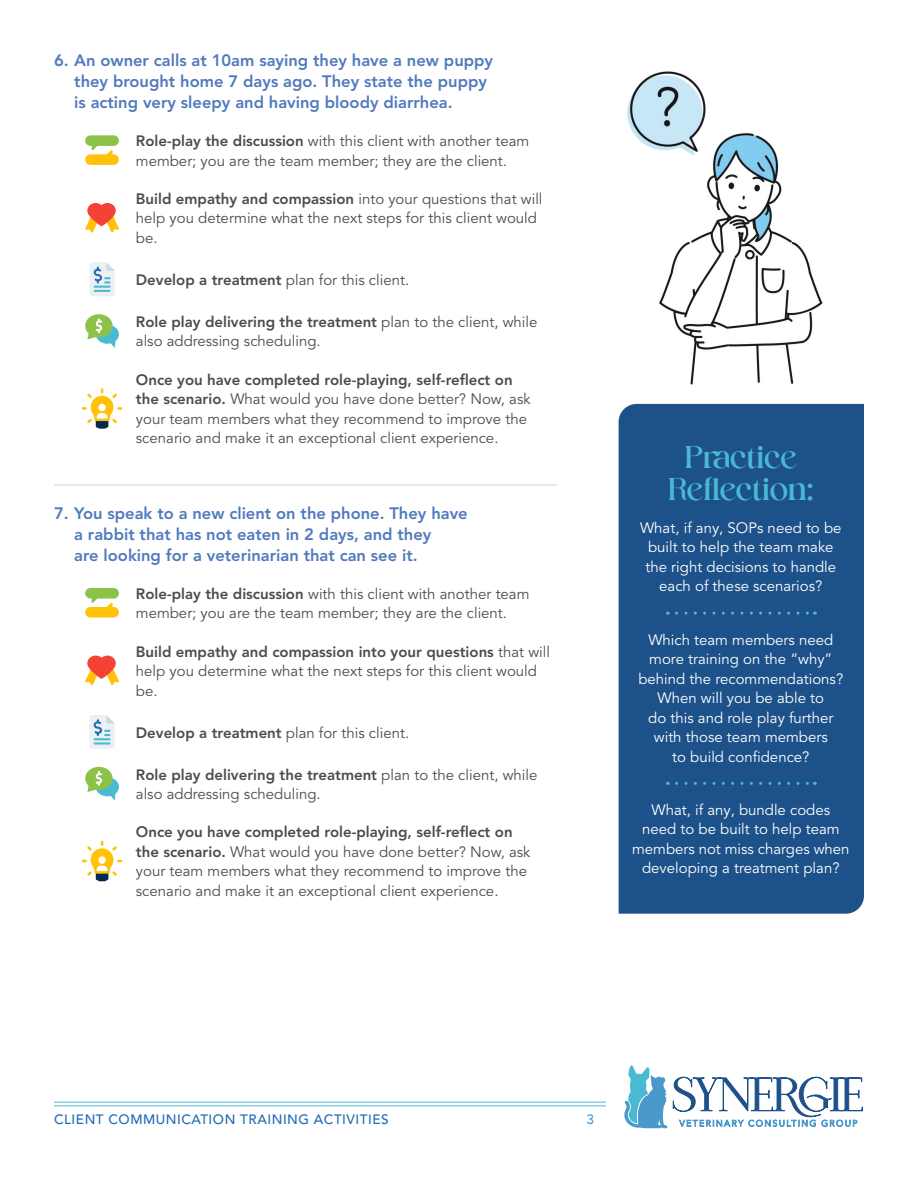
<style>
.page{position:relative;width:918px;height:1188px;background:#fff}
.page>*{position:absolute;margin:0;border:0;box-sizing:border-box;transform-origin:0 0}
.Subhead{font:31.5px/31.5px "Cralika";letter-spacing:-.01em;color:#4abad3;text-align:center}
.t1{font:800 16.5px/21px "Avenir LT Pro";color:#507abd}
.Body_Copy{font:15px/19.5px "Avenir LT Pro";color:#4b4c4d}
.Body_Copy-2{font:15px/19.5px "Avenir LT Pro";color:#fff;text-align:center}
.t2{font:500 13.5px "Avenir LT Pro";letter-spacing:.04em;color:#226bb5}
.t3{font:500 13.5px "Avenir LT Pro";color:#4b99cc}
.s1{font-weight:800}
</style>
<div class="page">
<hr style="left:54px;top:1102px;width:552px;height:1px;background:#4abad3">
<hr style="left:54px;top:1105px;width:552px;height:1px;background:#4abad3">
<svg style="left:673px;top:1077px;width:190px;height:50px"></svg>
<svg style="left:624px;top:1065px;width:43px;height:63px"></svg>
<hr style="left:54px;top:485px;width:503px;height:1px;background:#c1d4e8">
<svg style="left:85px;top:135px;width:34px;height:30px"></svg>
<svg style="left:85px;top:203px;width:34px;height:29px"></svg>
<svg style="left:89px;top:262px;width:26px;height:34px"></svg>
<svg style="left:85px;top:314px;width:34px;height:34px"></svg>
<svg style="left:82px;top:388px;width:40px;height:41px"></svg>
<svg style="left:85px;top:588px;width:34px;height:30px"></svg>
<svg style="left:85px;top:656px;width:34px;height:29px"></svg>
<svg style="left:89px;top:715px;width:26px;height:34px"></svg>
<svg style="left:85px;top:767px;width:34px;height:34px"></svg>
<svg style="left:82px;top:841px;width:40px;height:40px"></svg>
<div style="left:619px;top:404px;width:245px;height:510px;background:#1d5189"></div>
<svg style="left:677px;top:612px;width:138px;height:3px"></svg>
<svg style="left:677px;top:782px;width:138px;height:3px"></svg>
<img style="left:627px;top:71px;width:196px;height:314px">
<p class="t1" style="left:74px;top:50px;width:420px;text-indent:-20px">6. An owner calls at 10am saying they have a new puppy they brought home 7 days ago. They state the puppy is acting very sleepy and having bloody diarrhea.</p>
<p class="Body_Copy" style="left:136px;top:131px;width:395px"><span class="s1">Role-play the discussion</span> with this client with another team member; you are the team member; they are the client.</p>
<p class="Body_Copy" style="left:136px;top:189px;width:408px"><span class="s1">Build empathy and compassion</span> into your questions that will help you determine what the next steps for this client would be.</p>
<p class="Body_Copy" style="left:136px;top:270px;width:275px"><span class="s1">Develop a treatment</span> plan for this client.</p>
<p class="Body_Copy" style="left:136px;top:312px;width:403px"><span class="s1">Role play delivering the treatment</span> plan to the client, while also addressing scheduling.</p>
<p class="Body_Copy" style="left:136px;top:370px;width:396px"><span class="s1">Once you have completed role-playing, self-reflect on the scenario.</span> What would you have done better? Now, ask your team members what they recommend to improve the scenario and make it an exceptional client experience.</p>
<p class="t1" style="left:74px;top:503px;width:395px;text-indent:-20px">7. You speak to a new client on the phone. They have a rabbit that has not eaten in 2 days, and they<br>are looking for a veterinarian that can see it.</p>
<p class="Body_Copy" style="left:136px;top:584px;width:395px"><span class="s1">Role-play the discussion</span> with this client with another team member; you are the team member; they are the client.</p>
<p class="Body_Copy" style="left:136px;top:642px;width:416px"><span class="s1">Build empathy and compassion into your questions</span> that will help you determine what the next steps for this client would be.</p>
<p class="Body_Copy" style="left:136px;top:723px;width:275px"><span class="s1">Develop a treatment</span> plan for this client.</p>
<p class="Body_Copy" style="left:136px;top:765px;width:403px"><span class="s1">Role play delivering the treatment</span> plan to the client, while also addressing scheduling.</p>
<p class="Body_Copy" style="left:136px;top:823px;width:396px"><span class="s1">Once you have completed role-playing, self-reflect on the scenario.</span> What would you have done better? Now, ask your team members what they recommend to improve the scenario and make it an exceptional client experience.</p>
<p class="Subhead" style="left:668px;top:443px;width:147px">Practice<br>Reflection:</p>
<p class="Body_Copy-2" style="left:640px;top:518px;width:203px">What, if any, SOPs need to be built to help the team make the right decisions to handle each of these scenarios?</p>
<p class="Body_Copy-2" style="left:638px;top:630px;width:206px">Which team members need more training on the “why” behind the recommendations?<br>When will you be able to<br>do this and role play further with those team members<br>to build confidence?</p>
<p class="Body_Copy-2" style="left:632px;top:800px;width:219px">What, if any, bundle codes<br>need to be built to help team members not miss charges when developing a treatment plan?</p>
<p class="t2" style="left:54px;top:1111px;width:336px">CLIENT COMMUNICATION TRAINING ACTIVITIES</p>
<p class="t3" style="left:586px;top:1111px;width:9px">3</p>
</div>
